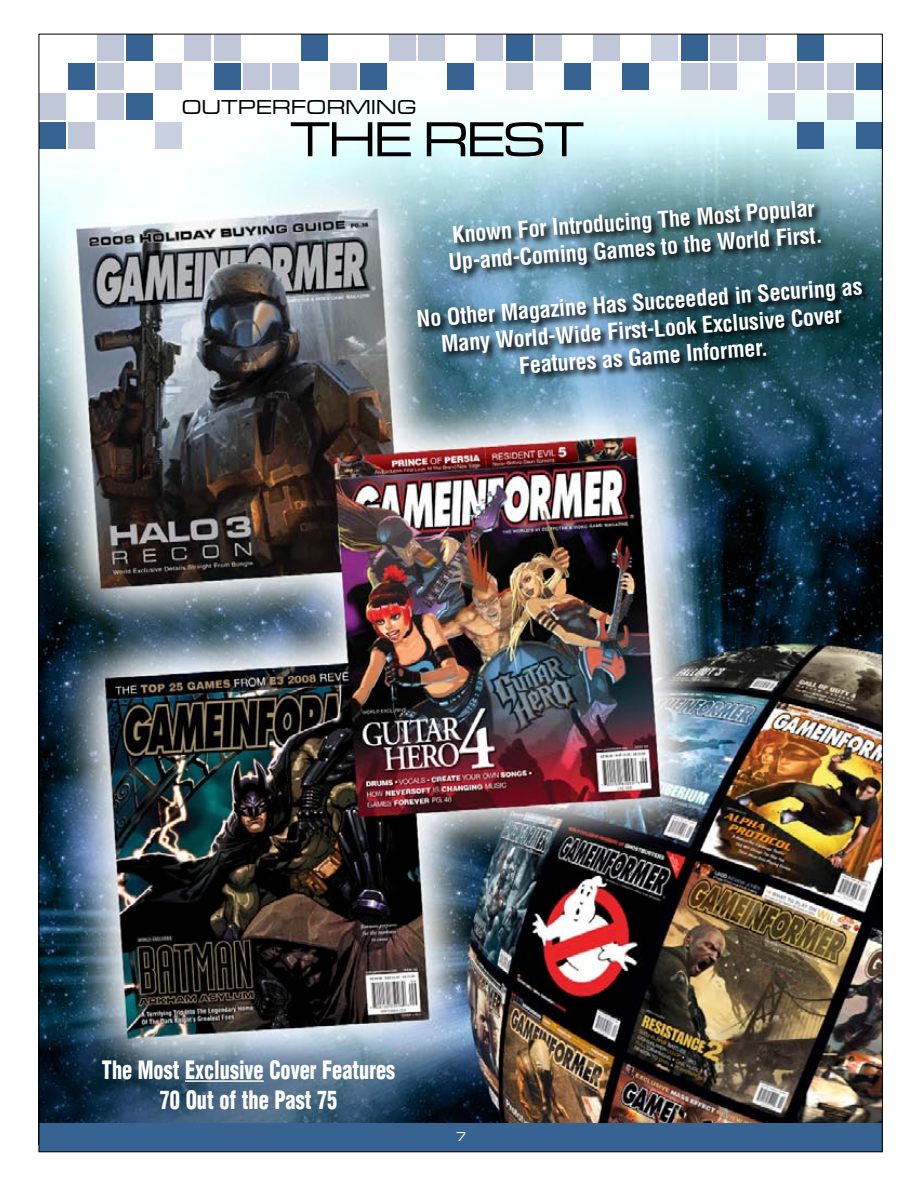
<style>
.page{position:relative;width:918px;height:1188px;background:#fff}
.page>*{position:absolute;margin:0;border:0;box-sizing:border-box;transform-origin:0 0}
.t1{font:51px "Microgramma D Medi Exte";color:#000}
.t2{font:900 condensed 24.75px/30px "Helvetica";color:#fff;text-align:center;scale:.82 1}
.t3{font:700 condensed 22.5px/27.2px "Helvetica";color:#fff}
.t4{font:21px "Microgramma D Medi Exte";letter-spacing:.05em;color:#000}
.t5{font:13.5px "Microgramma D Medi Exte";color:#fff;scale:.87 1}
</style>
<div class="page">
<img style="left:41px;top:36px;width:840px;height:1087px">
<div style="left:39px;top:1123px;width:844px;height:29px;background:#366391"></div>
<hr style="left:185px;top:1080px;width:79px;height:2px;background:#fff">
<svg style="left:416px;top:199px;width:454px;height:184px;background:#436b7a"></svg>
<div style="left:185px;top:34px;width:26px;height:27px;background:#bfc7d9"></div>
<div style="left:535px;top:34px;width:26px;height:27px;background:#bfc7d9"></div>
<div style="left:593px;top:34px;width:27px;height:27px;background:#bfc7d9"></div>
<div style="left:652px;top:34px;width:26px;height:27px;background:#cad0df"></div>
<div style="left:681px;top:34px;width:26px;height:27px;background:#366391"></div>
<div style="left:389px;top:34px;width:27px;height:27px;background:#bfc7d9"></div>
<div style="left:418px;top:34px;width:27px;height:27px;background:#bfc7d9"></div>
<div style="left:477px;top:34px;width:26px;height:27px;background:#bfc7d9"></div>
<div style="left:506px;top:34px;width:26px;height:27px;background:#366391"></div>
<div style="left:214px;top:34px;width:26px;height:27px;background:#bfc7d9"></div>
<div style="left:301px;top:34px;width:27px;height:27px;background:#366391"></div>
<div style="left:97px;top:34px;width:27px;height:27px;background:#bfc7d9"></div>
<div style="left:126px;top:34px;width:27px;height:27px;background:#366391"></div>
<div style="left:710px;top:34px;width:27px;height:27px;background:#bfc7d9"></div>
<div style="left:739px;top:34px;width:27px;height:27px;background:#bfc7d9"></div>
<div style="left:798px;top:34px;width:26px;height:27px;background:#366391"></div>
<div style="left:360px;top:64px;width:26px;height:26px;background:#366391"></div>
<div style="left:564px;top:64px;width:27px;height:26px;background:#366391"></div>
<div style="left:622px;top:64px;width:27px;height:26px;background:#366391"></div>
<div style="left:681px;top:64px;width:26px;height:26px;background:#bfc7d9"></div>
<div style="left:447px;top:64px;width:27px;height:26px;background:#366391"></div>
<div style="left:506px;top:64px;width:26px;height:26px;background:#bfc7d9"></div>
<div style="left:214px;top:64px;width:26px;height:26px;background:#366391"></div>
<div style="left:243px;top:64px;width:27px;height:26px;background:#bfc7d9"></div>
<div style="left:272px;top:64px;width:27px;height:26px;background:#bfc7d9"></div>
<div style="left:331px;top:64px;width:26px;height:26px;background:#bfc7d9"></div>
<div style="left:68px;top:64px;width:26px;height:26px;background:#366391"></div>
<div style="left:97px;top:64px;width:27px;height:26px;background:#bfc7d9"></div>
<div style="left:156px;top:64px;width:26px;height:26px;background:#bfc7d9"></div>
<div style="left:710px;top:64px;width:27px;height:26px;background:#bfc7d9"></div>
<div style="left:768px;top:64px;width:27px;height:26px;background:#bfc7d9"></div>
<div style="left:798px;top:64px;width:26px;height:26px;background:#bfc7d9"></div>
<div style="left:827px;top:64px;width:26px;height:26px;background:#bfc7d9"></div>
<div style="left:856px;top:64px;width:26px;height:26px;background:#366391"></div>
<div style="left:39px;top:93px;width:26px;height:27px;background:#bfc7d9"></div>
<div style="left:97px;top:93px;width:27px;height:27px;background:#bfc7d9"></div>
<div style="left:126px;top:93px;width:27px;height:27px;background:#366391"></div>
<div style="left:768px;top:93px;width:27px;height:27px;background:#bfc7d9"></div>
<div style="left:827px;top:93px;width:26px;height:27px;background:#bfc7d9"></div>
<div style="left:39px;top:123px;width:26px;height:26px;background:#366391"></div>
<div style="left:68px;top:123px;width:26px;height:26px;background:#bfc7d9"></div>
<div style="left:156px;top:123px;width:26px;height:26px;background:#cad0df"></div>
<div style="left:798px;top:123px;width:26px;height:26px;background:#366391"></div>
<div style="left:856px;top:123px;width:26px;height:26px;background:#366391"></div>
<p class="t4" style="left:182px;top:94px;width:234px">OUTPERFORMING</p>
<h1 class="t1" style="left:291px;top:107px;width:294px">THE REST</h1>
<p class="t3" style="left:446px;top:221px;width:377px;rotate:-4deg">Known For Introducing The Most Popular<br>Up‑and‑Coming Games to the World First.</p>
<p class="t3" style="left:416px;top:304px;width:448px;text-align:center;rotate:-4deg">No Other Magazine Has Succeeded in Securing as<br>Many World-Wide First-Look Exclusive Cover<br>Features as Game Informer.</p>
<p class="t2" style="left:102px;top:1055px;width:359px">The Most Exclusive Cover Features<br>70 Out of the Past 75</p>
<p class="t5" style="left:457px;top:1128px;width:11px">7</p>
</div>
